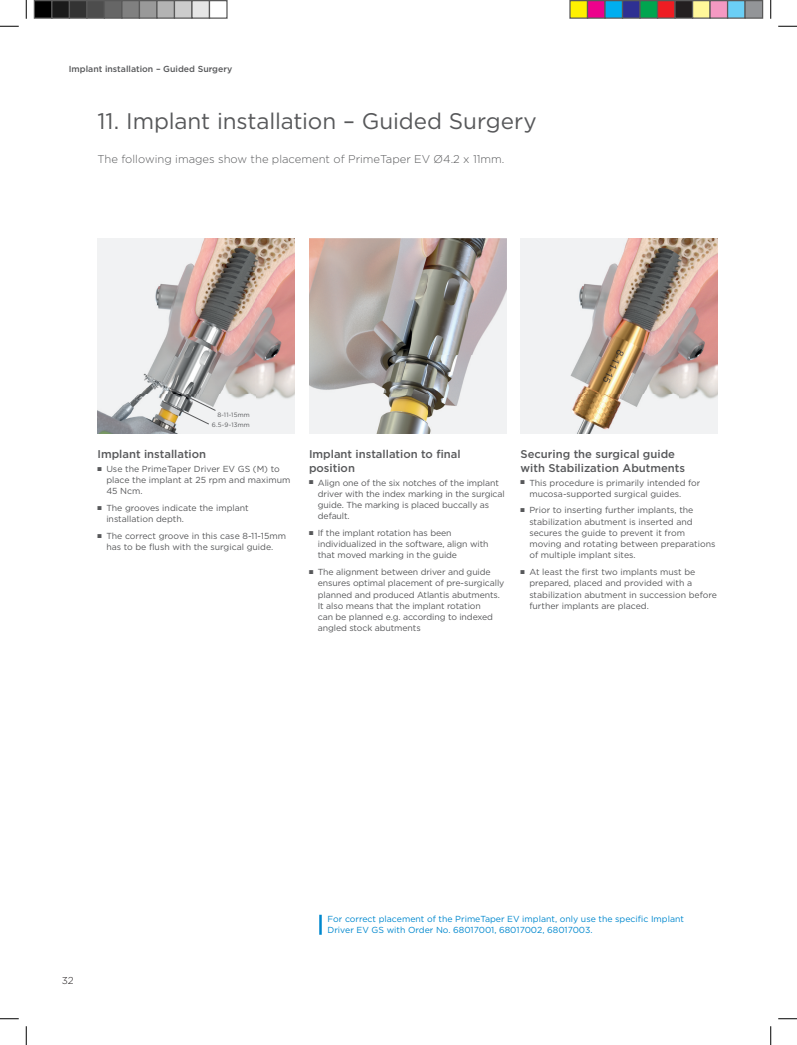
<style>
.page{position:relative;width:797px;height:1045px;background:#fff}
.page>*{position:absolute;margin:0;border:0;box-sizing:border-box;transform-origin:0 0}
.t1{font:22.5px "Gotham";letter-spacing:-.005em;color:#57585a}
.t2{font:500 11.25px/13.8px "Gotham";color:#57585a}
.t3{font:300 11.25px "Gotham";color:#57585a}
.t4{font:300 10px "Gotham";color:#231f20}
.t5{font:8.75px/11.2px "Gotham";letter-spacing:-.01em;color:#57585a}
.t6{font:8.75px/11.2px "Gotham";color:#0088ce}
.t7{font:500 8.75px "Gotham";color:#57585a}
.t8{font:6.25px/10px "Gotham";color:#57585a;text-align:right}
</style>
<div class="page">
<hr style="left:319px;top:914px;width:3px;height:20px;background:#0088ce">
<img style="left:97px;top:239px;width:198px;height:195px">
<img style="left:309px;top:239px;width:197px;height:195px">
<img style="left:520px;top:239px;width:198px;height:195px">
<svg style="left:162px;top:387px;width:54px;height:38px"></svg>
<svg style="left:0;top:25px;width:19px;height:2px"></svg>
<svg style="left:778px;top:25px;width:19px;height:2px"></svg>
<svg style="left:0;top:1018px;width:19px;height:1px"></svg>
<svg style="left:778px;top:1018px;width:19px;height:1px"></svg>
<svg style="left:25px;top:0;width:2px;height:19px"></svg>
<svg style="left:25px;top:1026px;width:2px;height:19px"></svg>
<svg style="left:770px;top:0;width:1px;height:19px"></svg>
<svg style="left:770px;top:1026px;width:1px;height:19px"></svg>
<div style="left:34px;top:1px;width:18px;height:17px;background:#000"></div>
<div style="left:34px;top:0;width:18px;height:19px;border:1px solid #595959"></div>
<div style="left:52px;top:1px;width:17px;height:17px;background:#1a1a1a"></div>
<div style="left:51px;top:0;width:19px;height:19px;border:1px solid #595959"></div>
<div style="left:69px;top:1px;width:18px;height:17px;background:#333"></div>
<div style="left:69px;top:0;width:19px;height:19px;border:1px solid #595959"></div>
<div style="left:87px;top:1px;width:17px;height:17px;background:#4d4d4d"></div>
<div style="left:86px;top:0;width:19px;height:19px;border:1px solid #595959"></div>
<div style="left:104px;top:1px;width:18px;height:17px;background:#666"></div>
<div style="left:104px;top:0;width:18px;height:19px;border:1px solid #595959"></div>
<div style="left:122px;top:1px;width:17px;height:17px;background:#808080"></div>
<div style="left:121px;top:0;width:19px;height:19px;border:1px solid #595959"></div>
<div style="left:139px;top:1px;width:18px;height:17px;background:#999"></div>
<div style="left:139px;top:0;width:19px;height:19px;border:1px solid #595959"></div>
<div style="left:157px;top:1px;width:17px;height:17px;background:#b3b3b3"></div>
<div style="left:156px;top:0;width:19px;height:19px;border:1px solid #595959"></div>
<div style="left:174px;top:1px;width:18px;height:17px;background:#ccc"></div>
<div style="left:174px;top:0;width:18px;height:19px;border:1px solid #595959"></div>
<div style="left:192px;top:1px;width:17px;height:17px;background:#e6e6e6"></div>
<div style="left:191px;top:0;width:19px;height:19px;border:1px solid #595959"></div>
<div style="left:209px;top:0;width:19px;height:19px;border:1px solid #595959"></div>
<div style="left:570px;top:1px;width:17px;height:17px;background:#fff101"></div>
<div style="left:569px;top:0;width:19px;height:19px;border:1px solid #595959"></div>
<div style="left:587px;top:1px;width:18px;height:17px;background:#ed028c"></div>
<div style="left:587px;top:0;width:18px;height:19px;border:1px solid #595959"></div>
<div style="left:605px;top:1px;width:17px;height:17px;background:#00aeef"></div>
<div style="left:604px;top:0;width:19px;height:19px;border:1px solid #595959"></div>
<div style="left:622px;top:1px;width:18px;height:17px;background:#2e3092"></div>
<div style="left:622px;top:0;width:18px;height:19px;border:1px solid #595959"></div>
<div style="left:640px;top:1px;width:17px;height:17px;background:#00a54f"></div>
<div style="left:639px;top:0;width:19px;height:19px;border:1px solid #595959"></div>
<div style="left:657px;top:1px;width:18px;height:17px;background:#ee1d23"></div>
<div style="left:657px;top:0;width:18px;height:19px;border:1px solid #595959"></div>
<div style="left:675px;top:1px;width:17px;height:17px;background:#231f20"></div>
<div style="left:674px;top:0;width:19px;height:19px;border:1px solid #595959"></div>
<div style="left:692px;top:1px;width:18px;height:17px;background:#fff79a"></div>
<div style="left:692px;top:0;width:18px;height:19px;border:1px solid #595959"></div>
<div style="left:710px;top:1px;width:17px;height:17px;background:#f499c2"></div>
<div style="left:709px;top:0;width:19px;height:19px;border:1px solid #595959"></div>
<div style="left:727px;top:1px;width:18px;height:17px;background:#6bcff6"></div>
<div style="left:727px;top:0;width:18px;height:19px;border:1px solid #595959"></div>
<div style="left:745px;top:1px;width:17px;height:17px;background:#939598"></div>
<div style="left:744px;top:0;width:19px;height:19px;border:1px solid #595959"></div>
<p class="t7" style="left:69px;top:63px;width:165px">Implant installation – Guided Surgery</p>
<h1 class="t1" style="left:97px;top:106px;width:441px">11. Implant installation – Guided Surgery</h1>
<p class="t3" style="left:97px;top:152px;width:408px">The following images show the placement of PrimeTaper EV Ø4.2 x 11mm.</p>
<p class="t8" style="left:212px;top:409px;width:39px">8-11-15mm<br>6.5-9-13mm</p>
<p class="t2" style="left:97px;top:447px;width:110px">Implant installation</p>
<p class="t5" style="left:106px;top:463px;width:186px;text-indent:-9px">■ Use the PrimeTaper Driver EV GS (M) to place the implant at 25 rpm and maximum<br>45 Ncm.</p>
<p class="t5" style="left:106px;top:502px;width:144px;text-indent:-9px">■ The grooves indicate the implant installation depth.</p>
<p class="t5" style="left:97px;top:530px;width:190px;text-align:center">■ The correct groove in this case 8-11-15mm has to be flush with the surgical guide.</p>
<p class="t2" style="left:309px;top:447px;width:153px">Implant installation to final position</p>
<p class="t5" style="left:318px;top:477px;width:188px;text-indent:-9px">■ Align one of the six notches of the implant driver with the index marking in the surgical guide. The marking is placed buccally as default.</p>
<p class="t5" style="left:318px;top:527px;width:172px;text-indent:-9px">■ If the implant rotation has been individualized in the software, align with that moved marking in the guide</p>
<p class="t5" style="left:318px;top:566px;width:188px;text-indent:-9px">■ The alignment between driver and guide ensures optimal placement of pre-surgically planned and produced Atlantis abutments.<br>It also means that the implant rotation<br>can be planned e.g. according to indexed angled stock abutments</p>
<p class="t2" style="left:520px;top:447px;width:166px">Securing the surgical guide with Stabilization Abutments</p>
<p class="t5" style="left:529px;top:477px;width:173px;text-indent:-9px">■ This procedure is primarily intended for mucosa-supported surgical guides.</p>
<p class="t5" style="left:529px;top:504px;width:188px;text-indent:-9px">■ Prior to inserting further implants, the stabilization abutment is inserted and secures the guide to prevent it from moving and rotating between preparations of multiple implant sites.</p>
<p class="t5" style="left:529px;top:566px;width:189px;text-indent:-9px">■ At least the first two implants must be prepared, placed and provided with a stabilization abutment in succession before further implants are placed.</p>
<p class="t4" style="left:62px;top:974px;width:14px">32</p>
<p class="t6" style="left:327px;top:913px;width:358px">For correct placement of the PrimeTaper EV implant, only use the specific Implant<br>Driver EV GS with Order No. 68017001, 68017002, 68017003.</p>
</div>
